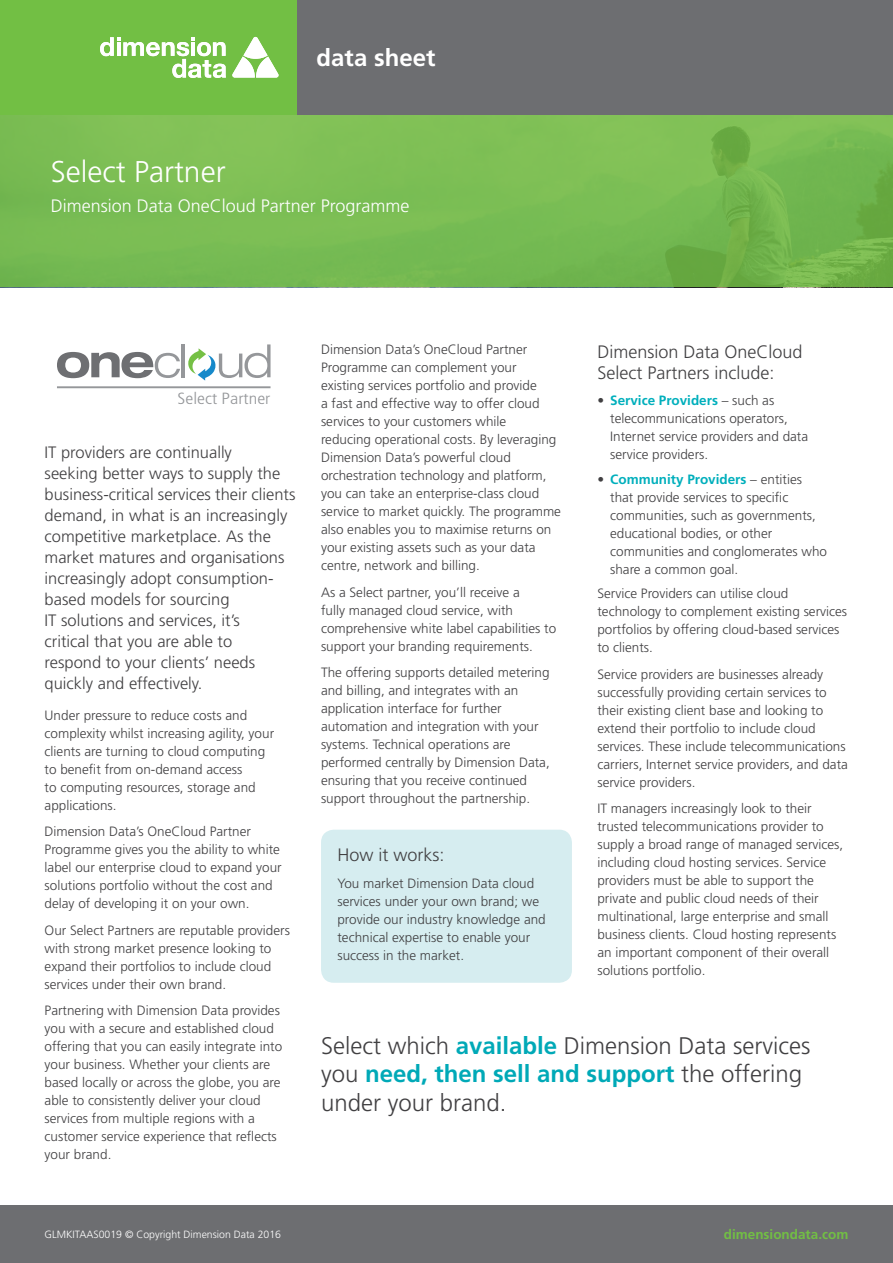
<style>
.page{position:relative;width:893px;height:1263px;background:#fff}
.page>*{position:absolute;margin:0;border:0;box-sizing:border-box;transform-origin:0 0}
.t1{font:300 30px "Frutiger LT Std";color:#fff}
.t2{font:300 24px/28.5px "Frutiger LT Std";color:#414042}
.t3{font:700 24px "Frutiger LT Std";color:#fff}
.t4{font:300 18px/21px "Frutiger LT Std";color:#414042}
.t5{font:300 18px "Frutiger LT Std";color:#fff}
.t6{font:300 16.5px/21px "Frutiger LT Std";color:#414042}
.t7{font:300 condensed 16.2px "Frutiger LT Std";color:#95979a;scale:1.14 1}
.t8{font:300 13.5px/18px "Frutiger LT Std";color:#414042}
.t9{font:700 13.5px "Frutiger LT Std";color:#72bf44}
.t10{font:300 10.5px "Frutiger LT Std";color:#fff}
.s1{font-weight:700;color:#00afbc}
.s2{font-weight:700;color:#00a9b7}
</style>
<div class="page">
<svg style="left:0;top:115px;width:893px;height:172px;background:#78bb52"></svg>
<div style="left:0;top:1205px;width:893px;height:58px;background:#6d6e71"></div>
<div style="left:0;top:0;width:307px;height:115px;background:#72bf44"></div>
<div style="left:298px;top:0;width:595px;height:115px;background:#6d6e71"></div>
<svg style="left:232px;top:37px;width:47px;height:41px"></svg>
<svg style="left:100px;top:37px;width:126px;height:41px"></svg>
<div style="left:321px;top:830px;width:251px;height:153px;background:#d6edf0;border-radius:13px"></div>
<svg style="left:57px;top:352px;width:123px;height:26px"></svg>
<hr style="left:181px;top:344px;width:4px;height:34px;background:#95979a">
<svg style="left:188px;top:344px;width:83px;height:37px"></svg>
<hr style="left:57px;top:386px;width:214px;height:2px;background:#95979a">
<h2 class="t3" style="left:317px;top:44px;width:120px">data sheet</h2>
<h1 class="t1" style="left:51px;top:154px;width:176px">Select Partner</h1>
<h3 class="t5" style="left:51px;top:195px;width:360px">Dimension Data OneCloud Partner Programme</h3>
<p class="t7" style="left:178px;top:389px;width:83px">Select Partner</p>
<p class="t6" style="left:45px;top:442px;width:252px">IT providers are continually<br>seeking better ways to supply the business-critical services their clients demand, in what is an increasingly competitive marketplace. As the market matures and organisations increasingly adopt consumption&shy;based models for sourcing<br>IT solutions and services, it’s<br>critical that you are able to<br>respond to your clients’ needs quickly and effectively.</p>
<p class="t8" style="left:45px;top:706px;width:231px">Under pressure to reduce costs and complexity whilst increasing agility, your clients are turning to cloud computing to benefit from on-demand access<br>to computing resources, storage and applications.</p>
<p class="t8" style="left:45px;top:823px;width:239px">Dimension Data’s OneCloud Partner Programme gives you the ability to white label our enterprise cloud to expand your solutions portfolio without the cost and delay of developing it on your own.</p>
<p class="t8" style="left:45px;top:921px;width:247px">Our Select Partners are reputable providers with strong market presence looking to expand their portfolios to include cloud services under their own brand.</p>
<p class="t8" style="left:45px;top:1002px;width:239px">Partnering with Dimension Data provides you with a secure and established cloud offering that you can easily integrate into your business. Whether your clients are based locally or across the globe, you are able to consistently deliver your cloud services from multiple regions with a customer service experience that reflects your brand.</p>
<p class="t8" style="left:321px;top:341px;width:242px">Dimension Data’s OneCloud Partner Programme can complement your existing services portfolio and provide<br>a fast and effective way to offer cloud services to your customers while<br>reducing operational costs. By leveraging Dimension Data’s powerful cloud orchestration technology and platform, you can take an enterprise-class cloud service to market quickly. The programme also enables you to maximise returns on your existing assets such as your data centre, network and billing.</p>
<p class="t8" style="left:321px;top:583px;width:237px">As a Select partner, you’ll receive a<br>fully managed cloud service, with comprehensive white label capabilities to support your branding requirements.</p>
<p class="t8" style="left:321px;top:664px;width:230px">The offering supports detailed metering and billing, and integrates with an application interface for further automation and integration with your systems. Technical operations are performed centrally by Dimension Data, ensuring that you receive continued support throughout the partnership.</p>
<h3 class="t4" style="left:337px;top:844px;width:109px">How it works:</h3>
<p class="t8" style="left:337px;top:874px;width:210px">You market Dimension Data cloud services under your own brand; we provide our industry knowledge and technical expertise to enable your success in the market.</p>
<h3 class="t4" style="left:597px;top:341px;width:207px">Dimension Data OneCloud<br>Select Partners include:</h3>
<p class="t8" style="left:610px;top:392px;width:200px;text-indent:-13px">• <span class="s1">Service Providers</span> – such as telecommunications operators,<br>Internet service providers and data service providers.</p>
<p class="t8" style="left:610px;top:470px;width:218px;text-indent:-13px">• <span class="s1">Community Providers</span> – entities that provide services to specific communities, such as governments, educational bodies, or other communities and conglomerates who share a common goal.</p>
<p class="t8" style="left:597px;top:585px;width:251px">Service Providers can utilise cloud technology to complement existing services portfolios by offering cloud-based services to clients.</p>
<p class="t8" style="left:597px;top:665px;width:252px">Service providers are businesses already successfully providing certain services to their existing client base and looking to extend their portfolio to include cloud services. These include telecommunications carriers, Internet service providers, and data service providers.</p>
<p class="t8" style="left:597px;top:800px;width:247px">IT managers increasingly look to their trusted telecommunications provider to supply a broad range of managed services, including cloud hosting services. Service providers must be able to support the private and public cloud needs of their multinational, large enterprise and small business clients. Cloud hosting represents an important component of their overall solutions portfolio.</p>
<h2 class="t2" style="left:321px;top:1031px;width:491px">Select which <span class="s2">available</span> Dimension Data services you <span class="s2">need, then sell and support</span> the offering under your brand.</h2>
<p class="t10" style="left:45px;top:1228px;width:238px">GLMKITAAS0019 © Copyright Dimension Data 2016</p>
<p class="t9" style="left:724px;top:1226px;width:126px">dimensiondata.com</p>
</div>
